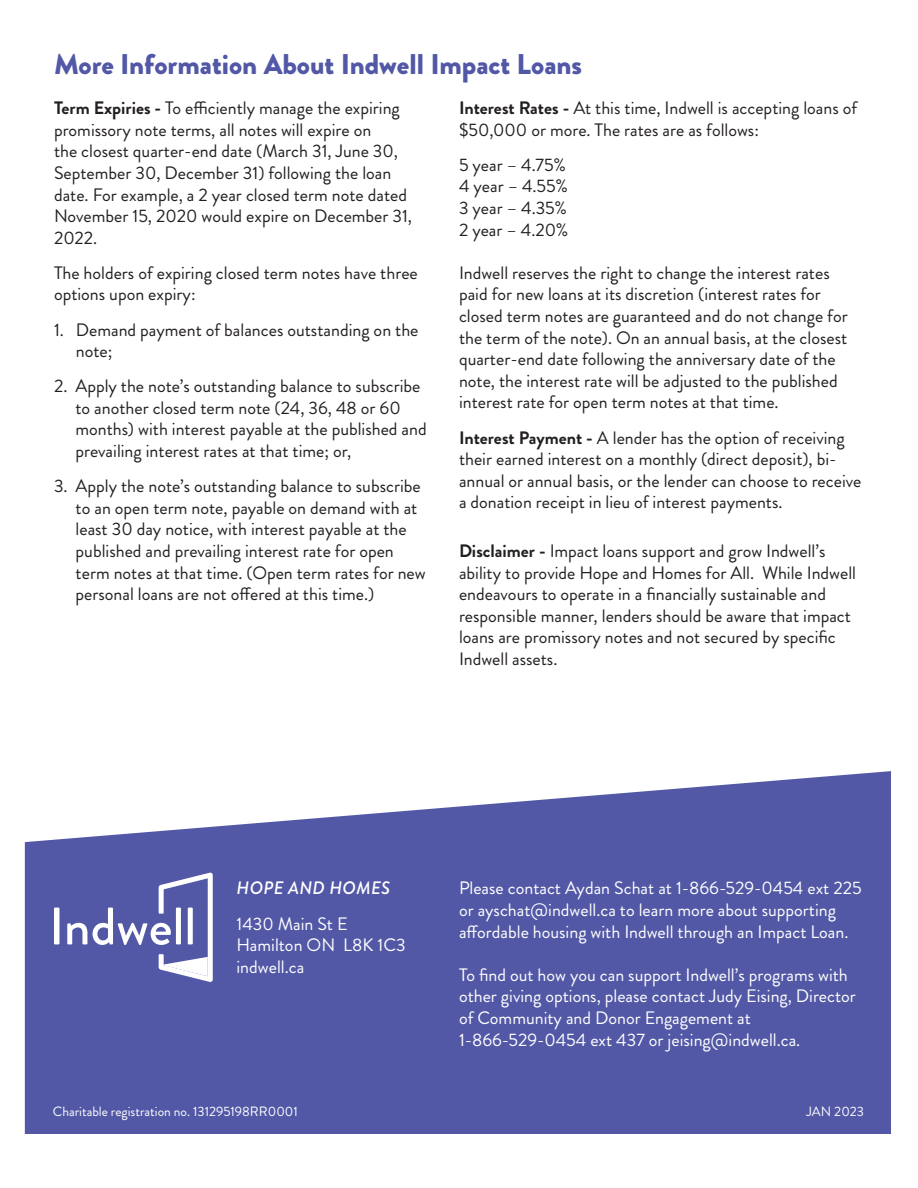
<style>
.page{position:relative;width:918px;height:1188px;background:#fff}
.page>*{position:absolute;margin:0;border:0;box-sizing:border-box;transform-origin:0 0}
.t1{font:900 28.5px "Brandon Grotesque";color:#5258a6}
.t2{font:18px/21.6px "Brandon Grotesque";color:#231f20}
.t3{font:18px/21.6px "Brandon Grotesque";color:#fff}
.t4{font:italic 500 18px "Brandon Grotesque";letter-spacing:.02em;color:#fff}
.t5{font:13.5px "Brandon Grotesque";color:#fff}
.s1{font-weight:700}
</style>
<div class="page">
<svg style="left:25px;top:771px;width:866px;height:363px;background:#6369af"></svg>
<div style="left:54px;top:908px;width:5px;height:36px;background:#fff"></div>
<svg style="left:67px;top:923px;width:20px;height:21px"></svg>
<svg style="left:93px;top:873px;width:120px;height:109px"></svg>
<p class="t1" style="left:54px;top:44px;width:530px">More Information About Indwell Impact Loans</p>
<p class="t2" style="left:54px;top:97px;width:360px"><span class="s1">Term Expiries -</span> To efficiently manage the expiring promissory note terms, all notes will expire on<br>the closest quarter-end date (March 31, June 30, September 30, December 31) following the loan date. For example, a 2 year closed term note dated November 15, 2020 would expire on December 31, 2022.</p>
<p class="t2" style="left:54px;top:262px;width:365px">The holders of expiring closed term notes have three options upon expiry:</p>
<p class="t2" style="left:76px;top:319px;width:344px;text-indent:-22px">1. Demand payment of balances outstanding on the note;</p>
<p class="t2" style="left:75px;top:375px;width:353px;text-indent:-21px">2. Apply the note’s outstanding balance to subscribe to another closed term note (24, 36, 48 or 60 months) with interest payable at the published and prevailing interest rates at that time; or,</p>
<p class="t2" style="left:76px;top:475px;width:352px;text-indent:-22px">3. Apply the note’s outstanding balance to subscribe to an open term note, payable on demand with at least 30 day notice, with interest payable at the published and prevailing interest rate for open term notes at that time. (Open term rates for new personal loans are not offered at this time.)</p>
<p class="t2" style="left:459px;top:97px;width:400px"><span class="s1">Interest Rates -</span> At this time, Indwell is accepting loans of $50,000 or more. The rates are as follows:</p>
<p class="t2" style="left:459px;top:154px;width:111px">5 year – 4.75%<br>4 year – 4.55%<br>3 year – 4.35%<br>2 year – 4.20%</p>
<p class="t2" style="left:459px;top:262px;width:390px">Indwell reserves the right to change the interest rates paid for new loans at its discretion (interest rates for closed term notes are guaranteed and do not change for the term of the note). On an annual basis, at the closest quarter-end date following the anniversary date of the note, the interest rate will be adjusted to the published interest rate for open term notes at that time.</p>
<p class="t2" style="left:459px;top:427px;width:404px"><span class="s1">Interest Payment -</span> A lender has the option of receiving their earned interest on a monthly (direct deposit), bi&shy;annual or annual basis, or the lender can choose to receive a donation receipt in lieu of interest payments.</p>
<p class="t2" style="left:459px;top:540px;width:399px"><span class="s1">Disclaimer -</span> Impact loans support and grow Indwell’s ability to provide Hope and Homes for All. While Indwell endeavours to operate in a financially sustainable and responsible manner, lenders should be aware that impact loans are promissory notes and not secured by specific Indwell assets.</p>
<p class="t4" style="left:237px;top:876px;width:155px">HOPE AND HOMES</p>
<p class="t3" style="left:237px;top:913px;width:113px">1430 Main St E</p>
<p class="t3" style="left:237px;top:934px;width:171px">Hamilton ON L8K 1C3</p>
<p class="t3" style="left:237px;top:956px;width:69px">indwell.ca</p>
<p class="t3" style="left:459px;top:878px;width:404px">Please contact Aydan Schat at 1-866-529-0454 ext 225 or ayschat@indwell.ca to learn more about supporting affordable housing with Indwell through an Impact Loan.</p>
<p class="t3" style="left:459px;top:964px;width:398px">To find out how you can support Indwell’s programs with other giving options, please contact Judy Eising, Director of Community and Donor Engagement at</p>
<p class="t3" style="left:459px;top:1029px;width:343px">1-866-529-0454 ext 437 or jeising@indwell.ca.</p>
<p class="t5" style="left:53px;top:1103px;width:246px">Charitable registration no. 131295198RR0001</p>
<p class="t5" style="left:806px;top:1103px;width:59px">JAN 2023</p>
</div>
